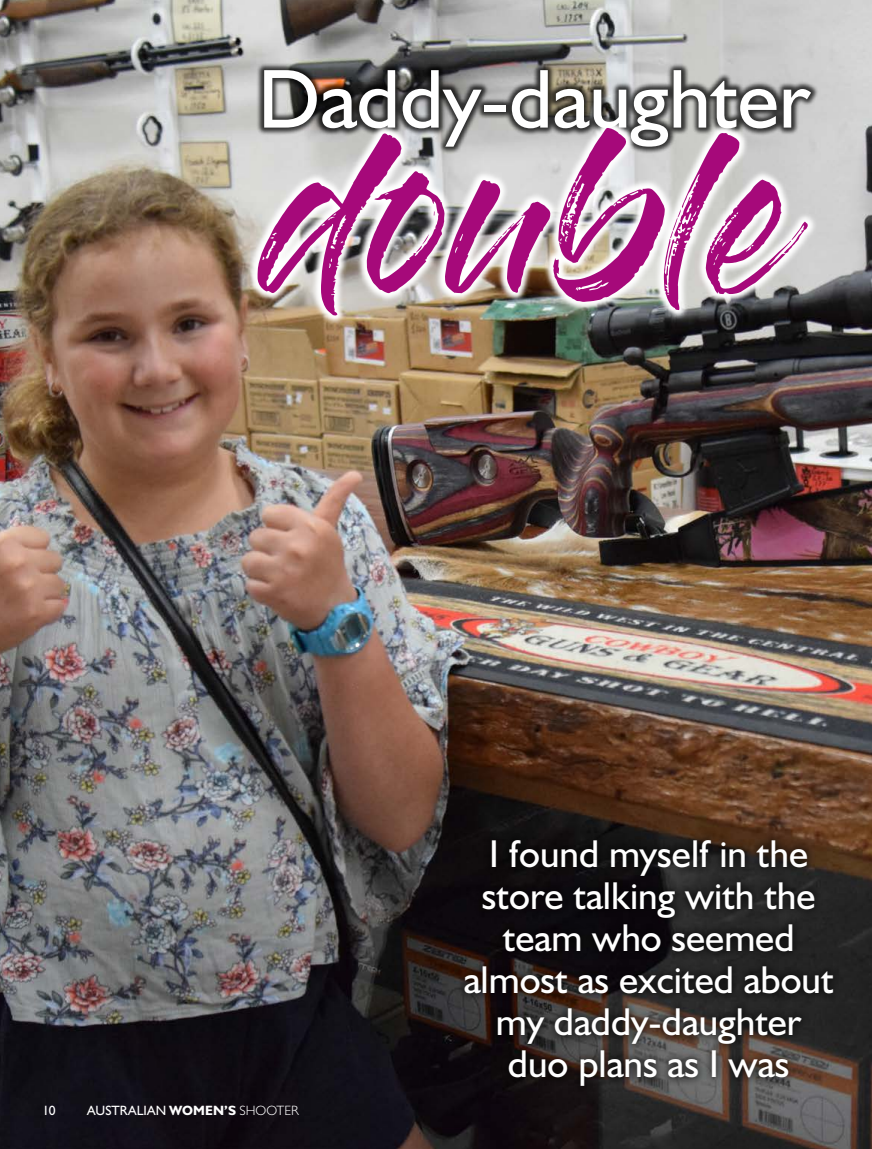
<style>
.page{position:relative;width:872px;height:1149px;background:#fff}
.page>*{position:absolute;margin:0;border:0;box-sizing:border-box;transform-origin:0 0}
.t1{font:163.5px "Gloss And Bloom";color:#a6097a}
.t2{font:84px "Humanist 521 BT";color:#fff}
.t3{font:39px/42px "Humanist 521 BT";color:#fff;text-align:center}
.t4{font:13.5px "Humanist 521 BT";letter-spacing:.005em;color:#fff}
.s1{font-weight:700}
.s2{font-weight:300}
</style>
<div class="page">
<img style="left:0;top:0;width:872px;height:1148px">
<div style="left:256px;top:62px;width:563px;height:91px;background:#000;opacity:.75"></div>
<svg style="left:247px;top:118px;width:570px;height:207px"></svg>
<div style="left:455px;top:829px;width:387px;height:265px;background:#000;opacity:.75"></div>
<h2 class="t2" style="left:258px;top:47px;width:554px">Daddy-daughter</h2>
<h1 class="t1" style="left:258px;top:141px;width:531px">double</h1>
<p class="t4" style="left:43px;top:1101px;width:15px">10</p>
<p class="t4" style="left:87px;top:1102px;width:213px">AUSTRALIAN <span class="s1">WOMEN’S</span> <span class="s2">SHOOTER</span></p>
<p class="t3" style="left:463px;top:831px;width:371px">I found myself in the store talking with the team who seemed almost as excited about my daddy-daughter duo plans as I was</p>
</div>
